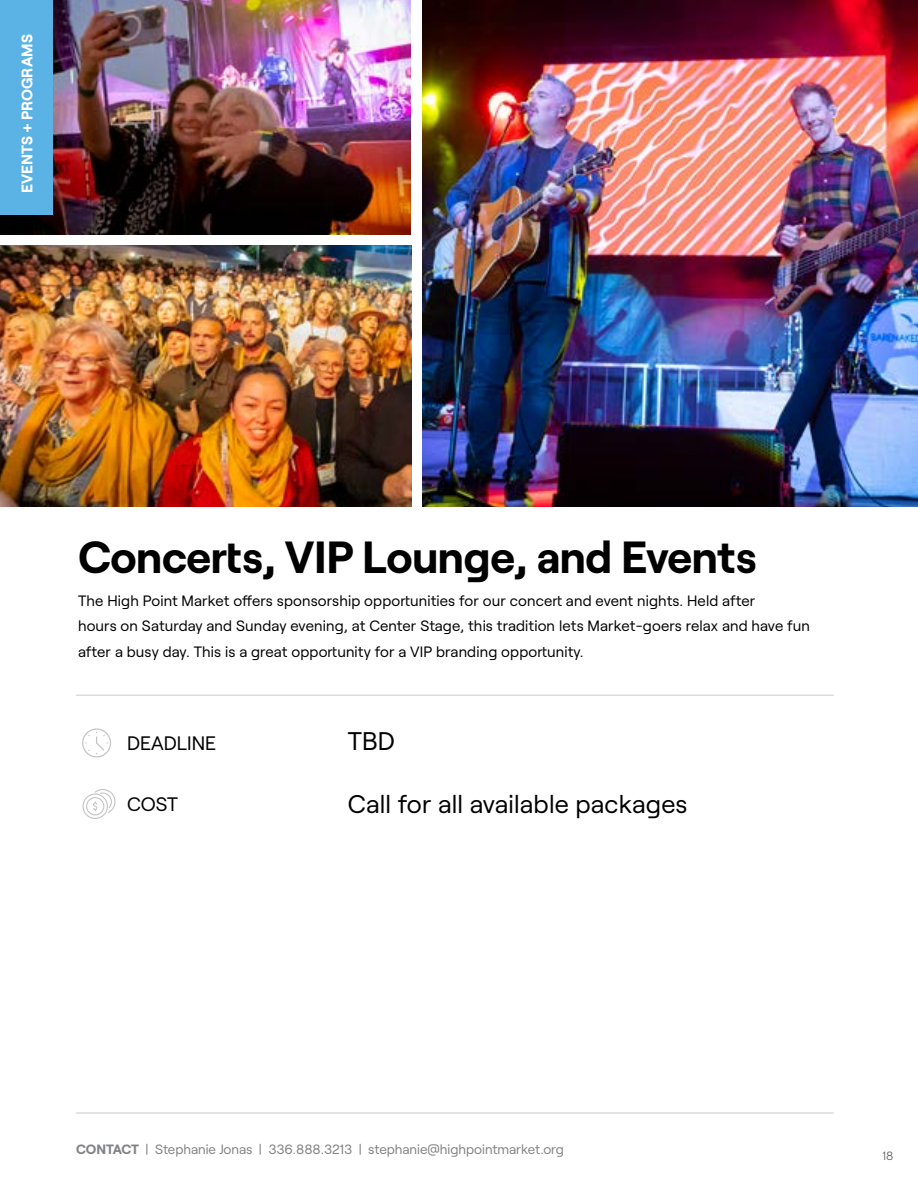
<style>
.page{position:relative;width:918px;height:1188px;background:#fff}
.page>*{position:absolute;margin:0;border:0;box-sizing:border-box;transform-origin:0 0}
.t1{font:700 45px "Roobert";letter-spacing:-.01em;color:#000}
.t2{font:25.5px "Roobert";letter-spacing:.01em;color:#000}
.t3{font:19.5px "Roobert";color:#000}
.t4{font:700 15.3px "Roobert";color:#fff}
.t5{font:15px/25.5px "Roobert";letter-spacing:.01em;color:#000}
.t6{font:13.5px "Roobert";color:#808285}
.t7{font:300 12px "Roobert";color:#58595b}
.s1{font-weight:700}
</style>
<div class="page">
<svg style="left:82px;top:728px;width:29px;height:30px"></svg>
<svg style="left:82px;top:789px;width:34px;height:30px"></svg>
<img style="left:422px;top:0;width:496px;height:506px">
<img style="left:0;top:0;width:411px;height:234px">
<img style="left:0;top:245px;width:412px;height:261px">
<hr style="left:76px;top:695px;width:758px;height:1px;background:#939598">
<hr style="left:76px;top:1113px;width:758px;height:1px;background:#939598">
<div style="left:0;top:0;width:52px;height:215px;background:#5bb2e4"></div>
<p class="t4" style="left:15px;top:193px;width:161px;rotate:-90deg">EVENTS + PROGRAMS</p>
<h1 class="t1" style="left:78px;top:522px;width:680px">Concerts, VIP Lounge, and Events</h1>
<p class="t5" style="left:78px;top:587px;width:734px">The High Point Market offers sponsorship opportunities for our concert and event nights. Held after<br>hours on Saturday and Sunday evening, at Center Stage, this tradition lets Market-goers relax and have fun after a busy day. This is a great opportunity for a VIP branding opportunity.</p>
<h3 class="t3" style="left:127px;top:729px;width:91px">DEADLINE</h3>
<h2 class="t2" style="left:348px;top:722px;width:49px">TBD</h2>
<h3 class="t3" style="left:127px;top:789px;width:52px">COST</h3>
<h2 class="t2" style="left:348px;top:785px;width:341px">Call for all available packages</h2>
<p class="t6" style="left:76px;top:1139px;width:489px"><span class="s1">CONTACT</span> | Stephanie Jonas | 336.888.3213 | stephanie@highpointmarket.org</p>
<p class="t7" style="left:882px;top:1147px;width:13px">18</p>
</div>
